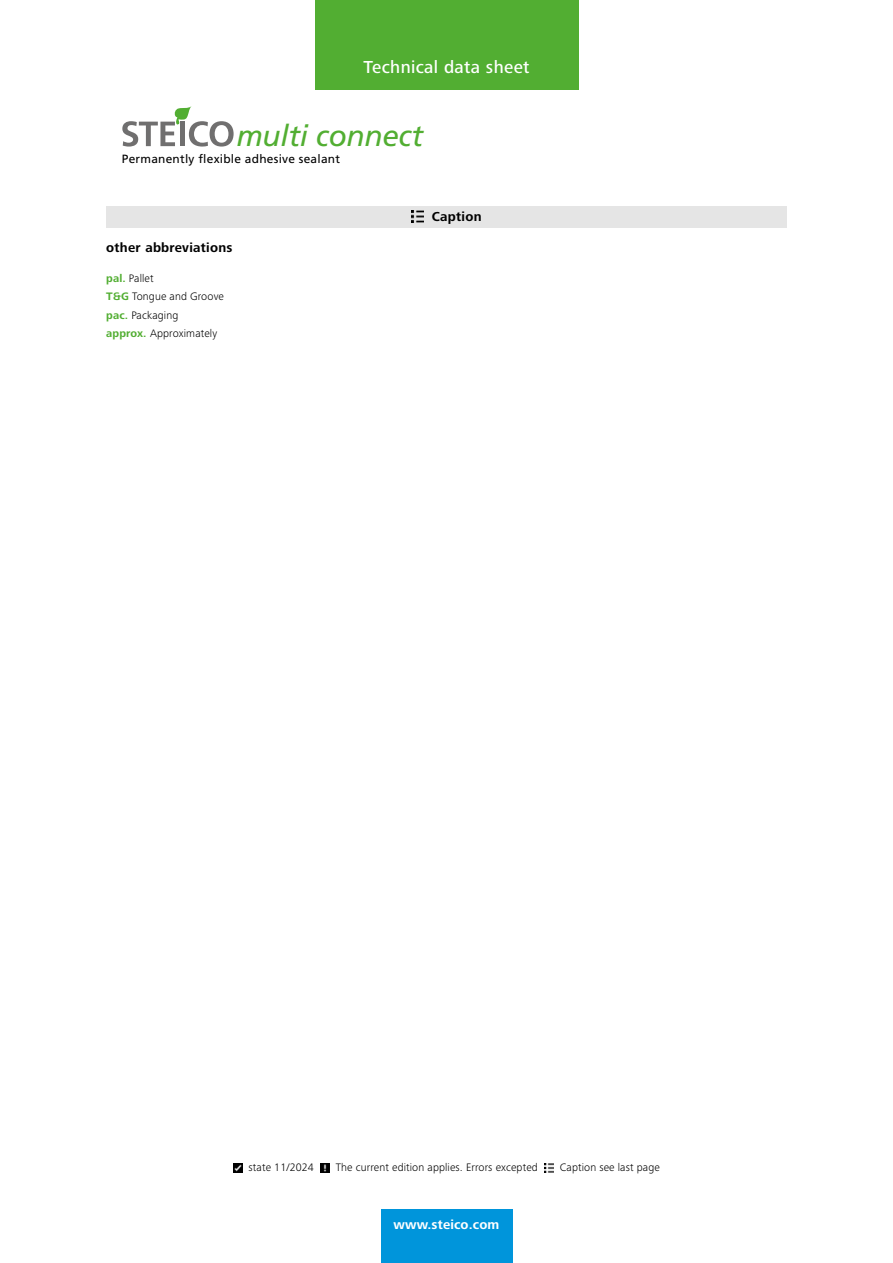
<style>
.page{position:relative;width:893px;height:1263px;background:#fff}
.page>*{position:absolute;margin:0;border:0;box-sizing:border-box;transform-origin:0 0}
.t1{font:italic 29.7px "Frutiger";letter-spacing:-.01em;color:#52ae32}
.t2{font:500 18px "Frutiger Next LTW1 G";letter-spacing:.02em;color:#fff}
.t3{font:700 13.5px "Frutiger Next LTW1 G";letter-spacing:.02em;color:#000}
.t4{font:700 13.5px "Frutiger Next LTW1 G";letter-spacing:.01em;color:#fff}
.t5{font:12px "Frutiger";letter-spacing:.02em;color:#000}
.t6{font:300 11.25px/18.5px "Frutiger Next LTW1 G";letter-spacing:.01em;color:#000}
.s1{font-weight:700;color:#52ae32}
</style>
<div class="page">
<svg style="left:122px;top:106px;width:112px;height:41px"></svg>
<div style="left:106px;top:206px;width:681px;height:21px;background:#e5e5e5"></div>
<svg style="left:411px;top:210px;width:12px;height:13px"></svg>
<div style="left:315px;top:0;width:263px;height:89px;background:#52ae32"></div>
<div style="left:381px;top:1210px;width:131px;height:53px;background:#0095db"></div>
<svg style="left:233px;top:1163px;width:9px;height:9px"></svg>
<svg style="left:320px;top:1163px;width:10px;height:9px"></svg>
<svg style="left:544px;top:1163px;width:10px;height:9px"></svg>
<h2 class="t2" style="left:363px;top:56px;width:168px">Technical data sheet</h2>
<h1 class="t1" style="left:236px;top:119px;width:188px">multi connect</h1>
<p class="t5" style="left:122px;top:151px;width:220px">Permanently flexible adhesive sealant</p>
<p class="t3" style="left:106px;top:240px;width:128px">other abbreviations</p>
<p class="t6" style="left:106px;top:269px;width:119px"><span class="s1">pal.</span> Pallet<br><span class="s1">T&amp;G</span> Tongue and Groove <span class="s1">pac.</span> Packaging<br><span class="s1">approx.</span> Approximately</p>
<p class="t3" style="left:432px;top:208px;width:51px">Caption</p>
<p class="t6" style="left:249px;top:1158px;width:67px">state 11/2024</p>
<p class="t6" style="left:336px;top:1158px;width:204px">The current edition applies. Errors excepted</p>
<p class="t6" style="left:560px;top:1158px;width:101px">Caption see last page</p>
<p class="t4" style="left:394px;top:1217px;width:107px">www.steico.com</p>
</div>
